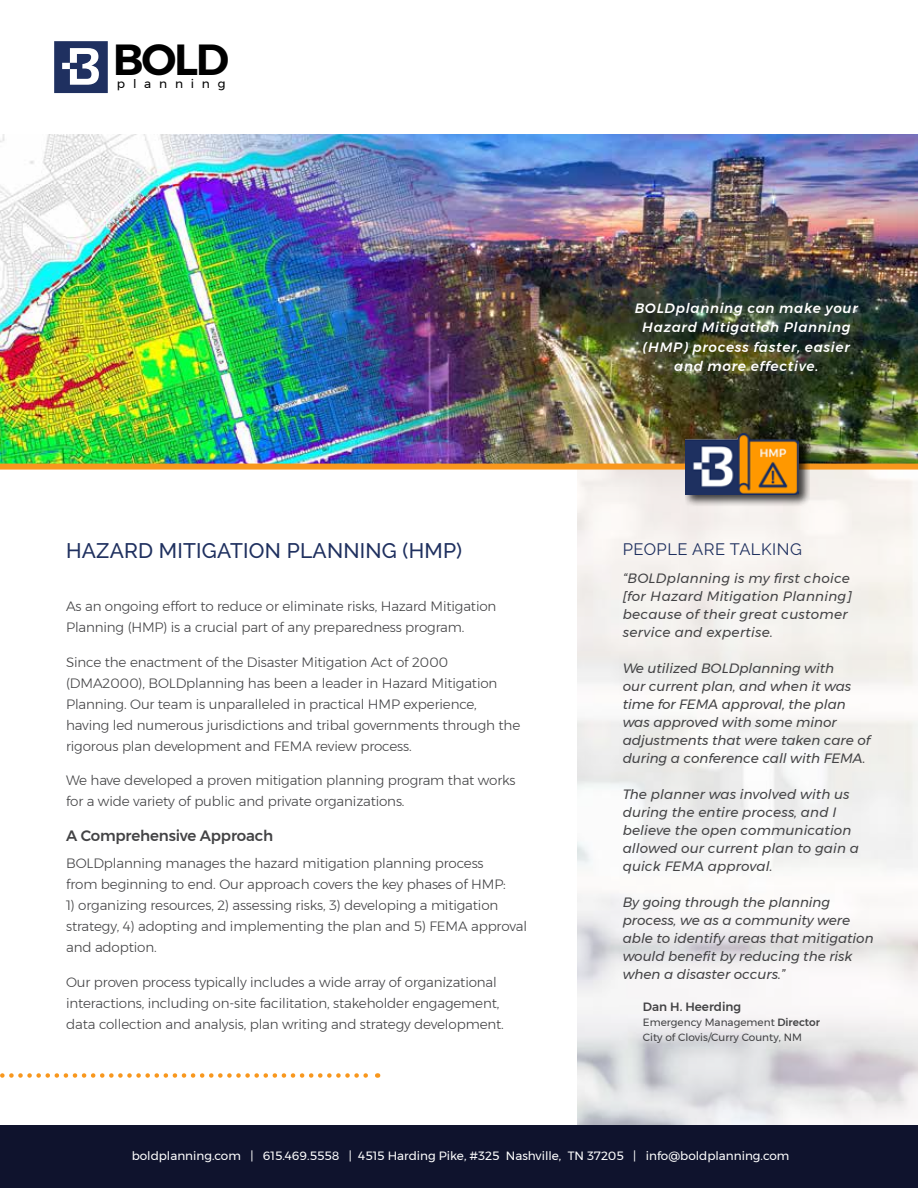
<style>
.page{position:relative;width:918px;height:1188px;background:#fff}
.page>*{position:absolute;margin:0;border:0;box-sizing:border-box;transform-origin:0 0}
.t1{font:600 43.35px "Montserrat";color:#000}
.t2{font:500 21px "Raleway";letter-spacing:.01em;color:#1f305f}
.t3{font:16.5px "Raleway";letter-spacing:.03em;color:#1f305f}
.t4{font:500 15px "Montserrat";letter-spacing:-.01em;color:#434345}
.t5{font:300 13.5px/21px "Montserrat";letter-spacing:-.01em;color:#434345}
.t6{font:italic 13.5px/18px "Montserrat";color:#434345}
.t7{font:italic 13.5px/18px "Montserrat";letter-spacing:.02em;color:#434345}
.t8{font:italic 500 13.5px/19.5px "Montserrat";letter-spacing:.05em;color:#fff;text-align:center}
.t9{font:12.3px "Montserrat";letter-spacing:.635em;color:#000}
.t10{font:12px "Montserrat";color:#fff}
.t11{font:500 12px "Montserrat";color:#434345}
.t12{font:10.5px/15px "Montserrat";color:#434345}
.s1{font-weight:500}
</style>
<div class="page">
<img style="left:578px;top:470px;width:340px;height:656px">
<img style="left:0;top:134px;width:918px;height:330px">
<div style="left:0;top:1126px;width:918px;height:62px;background:#0f132d"></div>
<svg style="left:54px;top:41px;width:54px;height:52px"></svg>
<div style="left:0;top:464px;width:918px;height:6px;background:#f8971d"></div>
<div style="left:685px;top:433px;width:125px;height:74px;background:#000;opacity:.75"></div>
<img style="left:685px;top:434px;width:114px;height:61px">
<svg style="left:0;top:1073px;width:378px;height:5px"></svg>
<h1 class="t1" style="left:113px;top:25px;width:118px">BOLD</h1>
<p class="t9" style="left:117px;top:74px;width:110px">planning</p>
<h2 class="t2" style="left:66px;top:538px;width:398px">HAZARD MITIGATION PLANNING (HMP)</h2>
<p class="t5" style="left:66px;top:595px;width:432px">As an ongoing effort to reduce or eliminate risks, Hazard Mitigation<br>Planning (HMP) is a crucial part of any preparedness program.</p>
<p class="t5" style="left:66px;top:651px;width:456px">Since the enactment of the Disaster Mitigation Act of 2000 (DMA2000), BOLDplanning has been a leader in Hazard Mitigation Planning. Our team is unparalleled in practical HMP experience, having led numerous jurisdictions and tribal governments through the rigorous plan development and FEMA review process.</p>
<p class="t5" style="left:66px;top:770px;width:451px">We have developed a proven mitigation planning program that works for a wide variety of public and private organizations.</p>
<p class="t4" style="left:66px;top:823px;width:209px">A Comprehensive Approach</p>
<p class="t5" style="left:66px;top:853px;width:441px">BOLDplanning manages the hazard mitigation planning process from beginning to end. Our approach covers the key phases of HMP:</p>
<p class="t5" style="left:66px;top:895px;width:462px">1) organizing resources, 2) assessing risks, 3) developing a mitigation strategy, 4) adopting and implementing the plan and 5) FEMA approval and adoption.</p>
<p class="t5" style="left:66px;top:971px;width:439px">Our proven process typically includes a wide array of organizational interactions, including on-site facilitation, stakeholder engagement, data collection and analysis, plan writing and strategy development.</p>
<p class="t8" style="left:635px;top:298px;width:225px">BOLDplanning can make your<br>Hazard Mitigation Planning (HMP) process faster, easier and more effective.</p>
<p class="t3" style="left:623px;top:540px;width:181px">PEOPLE ARE TALKING</p>
<p class="t7" style="left:623px;top:569px;width:230px">“BOLDplanning is my first choice [for Hazard Mitigation Planning] because of their great customer service and expertise.</p>
<p class="t6" style="left:623px;top:659px;width:249px">We utilized BOLDplanning with<br>our current plan, and when it was time for FEMA approval, the plan was approved with some minor adjustments that were taken care of during a conference call with FEMA.</p>
<p class="t6" style="left:623px;top:785px;width:238px">The planner was involved with us during the entire process, and I believe the open communication allowed our current plan to gain a quick FEMA approval.</p>
<p class="t6" style="left:623px;top:893px;width:252px">By going through the planning process, we as a community were able to identify areas that mitigation would benefit by reducing the risk when a disaster occurs.”</p>
<p class="t11" style="left:643px;top:997px;width:100px">Dan H. Heerding</p>
<p class="t12" style="left:643px;top:1015px;width:179px">Emergency Management <span class="s1">Director<br></span>City of Clovis/Curry County, NM</p>
<p class="t10" style="left:132px;top:1147px;width:659px">boldplanning.com | 615.469.5558 | 4515 Harding Pike, #325 Nashville, TN 37205 | info@boldplanning.com</p>
</div>
